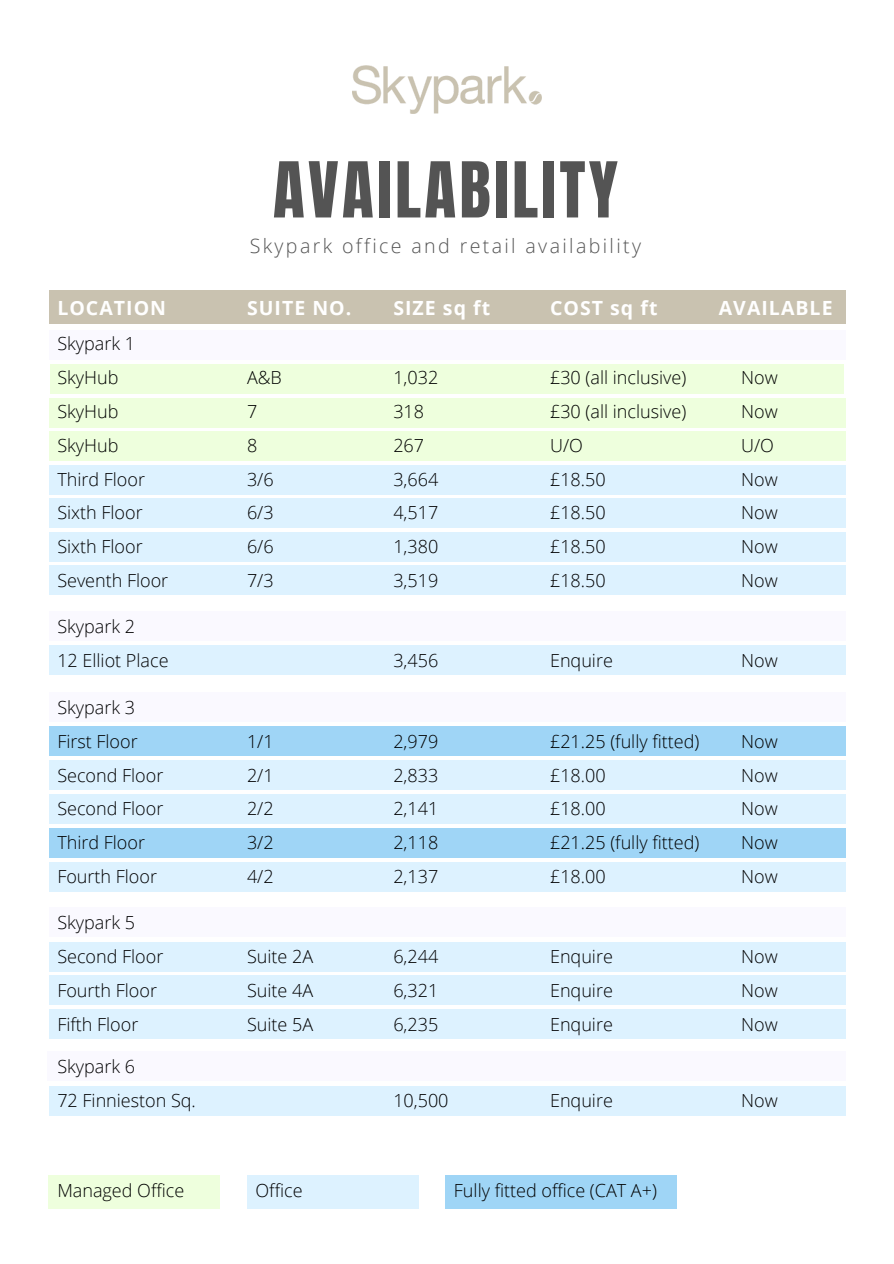
<style>
.page{position:relative;width:894px;height:1264px;background:#fff}
.page>*{position:absolute;margin:0;border:0;box-sizing:border-box;transform-origin:0 0}
.t1{font:65.4px "Anton";letter-spacing:.05em;color:#545454}
.t2{font:300 19.65px "Open Sans";letter-spacing:.12em;color:#545454}
.t3{font:700 19.5px "Open Sans";letter-spacing:.055em;color:#fff}
.t4{font:300 18px "Open Sans";color:#000}
</style>
<div class="page">
<img style="left:352px;top:66px;width:189px;height:47px">
<div style="left:49px;top:330px;width:796px;height:30px;background:#faf9ff"></div>
<div style="left:49px;top:692px;width:796px;height:30px;background:#faf9ff"></div>
<div style="left:49px;top:907px;width:796px;height:30px;background:#faf9ff"></div>
<div style="left:49px;top:611px;width:796px;height:29px;background:#faf9ff"></div>
<div style="left:49px;top:398px;width:796px;height:29px;background:#efd"></div>
<div style="left:49px;top:760px;width:796px;height:30px;background:#ddf2ff"></div>
<div style="left:50px;top:364px;width:793px;height:30px;background:#efd"></div>
<div style="left:49px;top:726px;width:796px;height:29px;background:#9fd5f6"></div>
<div style="left:49px;top:645px;width:796px;height:29px;background:#ddf2ff"></div>
<div style="left:49px;top:862px;width:796px;height:29px;background:#ddf2ff"></div>
<div style="left:49px;top:431px;width:796px;height:30px;background:#efd"></div>
<div style="left:49px;top:1085px;width:796px;height:30px;background:#ddf2ff"></div>
<div style="left:49px;top:942px;width:796px;height:29px;background:#ddf2ff"></div>
<div style="left:49px;top:532px;width:796px;height:29px;background:#ddf2ff"></div>
<div style="left:49px;top:498px;width:796px;height:30px;background:#ddf2ff"></div>
<div style="left:49px;top:828px;width:796px;height:29px;background:#9fd5f6"></div>
<div style="left:49px;top:465px;width:796px;height:29px;background:#ddf2ff"></div>
<div style="left:49px;top:794px;width:796px;height:29px;background:#ddf2ff"></div>
<div style="left:49px;top:565px;width:796px;height:30px;background:#ddf2ff"></div>
<div style="left:49px;top:1175px;width:171px;height:33px;background:#efd"></div>
<div style="left:247px;top:1175px;width:171px;height:33px;background:#ddf2ff"></div>
<div style="left:445px;top:1175px;width:231px;height:33px;background:#9fd5f6"></div>
<div style="left:47px;top:1051px;width:796px;height:29px;background:#faf9ff"></div>
<div style="left:49px;top:975px;width:796px;height:29px;background:#ddf2ff"></div>
<div style="left:49px;top:1009px;width:796px;height:30px;background:#ddf2ff"></div>
<div style="left:49px;top:290px;width:796px;height:33px;background:#c9c2b0"></div>
<p class="t1" style="left:273px;top:143px;width:346px">AVAILABILITY</p>
<p class="t2" style="left:249px;top:231px;width:393px">Skypark office and retail availability</p>
<p class="t3" style="left:57px;top:294px;width:110px">LOCATION</p>
<p class="t3" style="left:247px;top:294px;width:106px">SUITE NO.</p>
<p class="t3" style="left:393px;top:294px;width:98px">SIZE sq ft</p>
<p class="t3" style="left:550px;top:294px;width:109px">COST sq ft</p>
<p class="t3" style="left:718px;top:294px;width:115px">AVAILABLE</p>
<p class="t4" style="left:57px;top:331px;width:79px">Skypark 1</p>
<p class="t4" style="left:57px;top:365px;width:63px">SkyHub</p>
<p class="t4" style="left:57px;top:399px;width:63px">SkyHub</p>
<p class="t4" style="left:57px;top:432px;width:63px">SkyHub</p>
<p class="t4" style="left:57px;top:466px;width:89px">Third Floor</p>
<p class="t4" style="left:57px;top:500px;width:87px">Sixth Floor</p>
<p class="t4" style="left:57px;top:534px;width:87px">Sixth Floor</p>
<p class="t4" style="left:57px;top:567px;width:112px">Seventh Floor</p>
<p class="t4" style="left:247px;top:365px;width:36px">A&amp;B</p>
<p class="t4" style="left:247px;top:399px;width:12px">7</p>
<p class="t4" style="left:247px;top:432px;width:12px">8</p>
<p class="t4" style="left:247px;top:466px;width:28px">3/6</p>
<p class="t4" style="left:247px;top:500px;width:28px">6/3</p>
<p class="t4" style="left:247px;top:534px;width:28px">6/6</p>
<p class="t4" style="left:247px;top:567px;width:28px">7/3</p>
<p class="t4" style="left:393px;top:365px;width:46px">1,032</p>
<p class="t4" style="left:393px;top:399px;width:32px">318</p>
<p class="t4" style="left:393px;top:432px;width:32px">267</p>
<p class="t4" style="left:393px;top:466px;width:46px">3,664</p>
<p class="t4" style="left:393px;top:500px;width:46px">4,517</p>
<p class="t4" style="left:393px;top:534px;width:46px">1,380</p>
<p class="t4" style="left:393px;top:567px;width:46px">3,519</p>
<p class="t4" style="left:550px;top:365px;width:138px">£30 (all inclusive)</p>
<p class="t4" style="left:550px;top:399px;width:138px">£30 (all inclusive)</p>
<p class="t4" style="left:550px;top:432px;width:34px">U/O</p>
<p class="t4" style="left:550px;top:466px;width:57px">£18.50</p>
<p class="t4" style="left:550px;top:500px;width:57px">£18.50</p>
<p class="t4" style="left:550px;top:534px;width:57px">£18.50</p>
<p class="t4" style="left:550px;top:567px;width:57px">£18.50</p>
<p class="t4" style="left:741px;top:365px;width:38px">Now</p>
<p class="t4" style="left:741px;top:399px;width:38px">Now</p>
<p class="t4" style="left:741px;top:432px;width:34px">U/O</p>
<p class="t4" style="left:741px;top:466px;width:38px">Now</p>
<p class="t4" style="left:741px;top:500px;width:38px">Now</p>
<p class="t4" style="left:741px;top:534px;width:38px">Now</p>
<p class="t4" style="left:741px;top:567px;width:38px">Now</p>
<p class="t4" style="left:57px;top:613px;width:79px">Skypark 2</p>
<p class="t4" style="left:57px;top:647px;width:113px">12 Elliot Place</p>
<p class="t4" style="left:393px;top:647px;width:46px">3,456</p>
<p class="t4" style="left:550px;top:647px;width:64px">Enquire</p>
<p class="t4" style="left:741px;top:647px;width:38px">Now</p>
<p class="t4" style="left:57px;top:694px;width:79px">Skypark 3</p>
<p class="t4" style="left:57px;top:728px;width:82px">First Floor</p>
<p class="t4" style="left:57px;top:762px;width:107px">Second Floor</p>
<p class="t4" style="left:57px;top:796px;width:107px">Second Floor</p>
<p class="t4" style="left:57px;top:830px;width:89px">Third Floor</p>
<p class="t4" style="left:57px;top:863px;width:101px">Fourth Floor</p>
<p class="t4" style="left:57px;top:910px;width:79px">Skypark 5</p>
<p class="t4" style="left:57px;top:943px;width:107px">Second Floor</p>
<p class="t4" style="left:57px;top:977px;width:101px">Fourth Floor</p>
<p class="t4" style="left:57px;top:1011px;width:82px">Fifth Floor</p>
<p class="t4" style="left:57px;top:1053px;width:79px">Skypark 6</p>
<p class="t4" style="left:57px;top:1087px;width:140px">72 Finnieston Sq.</p>
<p class="t4" style="left:247px;top:728px;width:28px">1/1</p>
<p class="t4" style="left:247px;top:762px;width:28px">2/1</p>
<p class="t4" style="left:247px;top:796px;width:28px">2/2</p>
<p class="t4" style="left:247px;top:830px;width:28px">3/2</p>
<p class="t4" style="left:247px;top:863px;width:28px">4/2</p>
<p class="t4" style="left:247px;top:943px;width:68px">Suite 2A</p>
<p class="t4" style="left:247px;top:977px;width:68px">Suite 4A</p>
<p class="t4" style="left:247px;top:1011px;width:68px">Suite 5A</p>
<p class="t4" style="left:393px;top:728px;width:46px">2,979</p>
<p class="t4" style="left:393px;top:762px;width:46px">2,833</p>
<p class="t4" style="left:393px;top:796px;width:46px">2,141</p>
<p class="t4" style="left:393px;top:830px;width:46px">2,118</p>
<p class="t4" style="left:393px;top:863px;width:46px">2,137</p>
<p class="t4" style="left:393px;top:943px;width:46px">6,244</p>
<p class="t4" style="left:393px;top:977px;width:46px">6,321</p>
<p class="t4" style="left:393px;top:1011px;width:46px">6,235</p>
<p class="t4" style="left:393px;top:1087px;width:57px">10,500</p>
<p class="t4" style="left:550px;top:728px;width:151px">£21.25 (fully fitted)</p>
<p class="t4" style="left:550px;top:762px;width:57px">£18.00</p>
<p class="t4" style="left:550px;top:796px;width:57px">£18.00</p>
<p class="t4" style="left:550px;top:830px;width:151px">£21.25 (fully fitted)</p>
<p class="t4" style="left:550px;top:863px;width:57px">£18.00</p>
<p class="t4" style="left:550px;top:943px;width:64px">Enquire</p>
<p class="t4" style="left:550px;top:977px;width:64px">Enquire</p>
<p class="t4" style="left:550px;top:1011px;width:64px">Enquire</p>
<p class="t4" style="left:550px;top:1087px;width:64px">Enquire</p>
<p class="t4" style="left:57px;top:1177px;width:128px">Managed Office</p>
<p class="t4" style="left:255px;top:1177px;width:49px">Office</p>
<p class="t4" style="left:454px;top:1177px;width:204px">Fully fitted office (CAT A+)</p>
<p class="t4" style="left:741px;top:728px;width:38px">Now</p>
<p class="t4" style="left:741px;top:762px;width:38px">Now</p>
<p class="t4" style="left:741px;top:796px;width:38px">Now</p>
<p class="t4" style="left:741px;top:830px;width:38px">Now</p>
<p class="t4" style="left:741px;top:863px;width:38px">Now</p>
<p class="t4" style="left:741px;top:943px;width:38px">Now</p>
<p class="t4" style="left:741px;top:977px;width:38px">Now</p>
<p class="t4" style="left:741px;top:1011px;width:38px">Now</p>
<p class="t4" style="left:741px;top:1087px;width:38px">Now</p>
</div>
